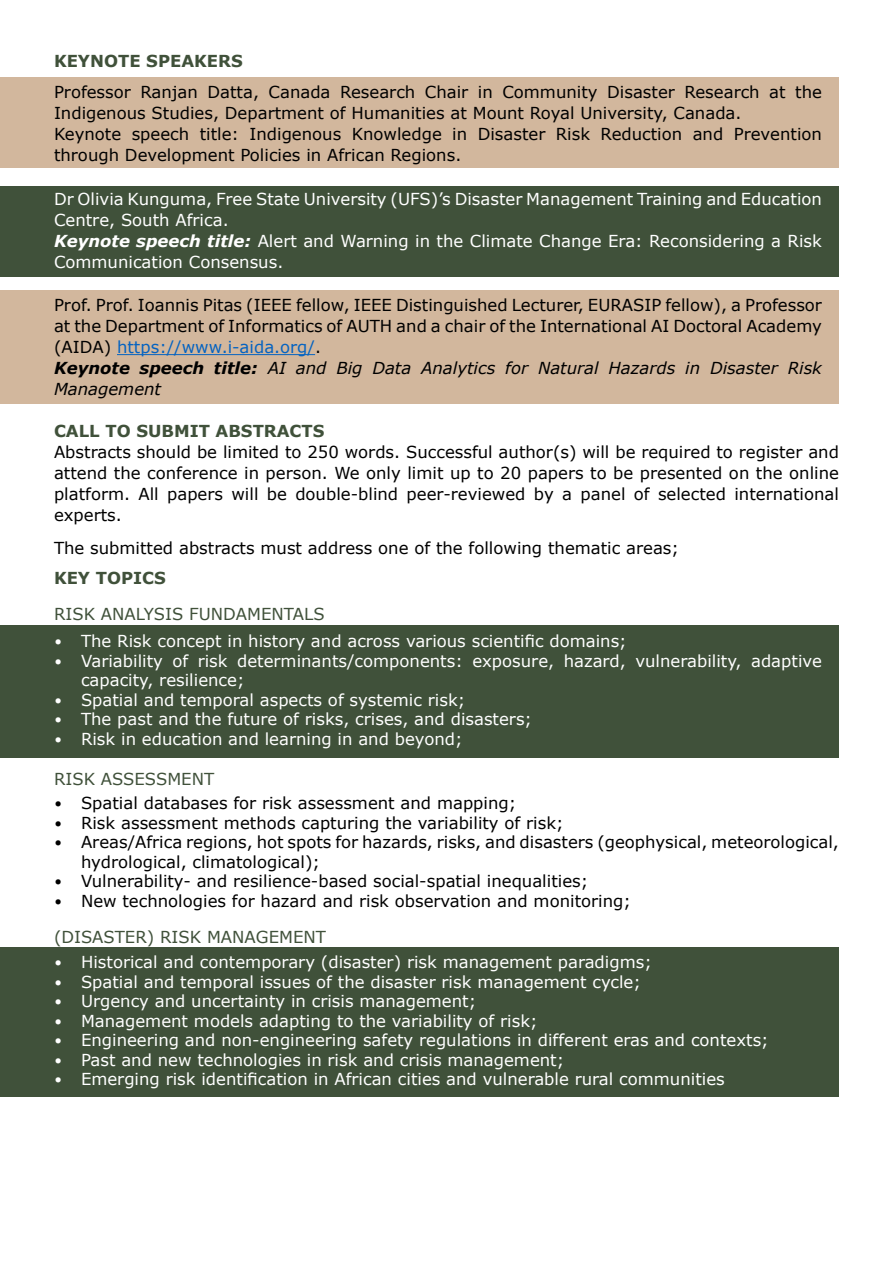
<style>
.page{position:relative;width:893px;height:1263px;background:#fff}
.page>*{position:absolute;margin:0;border:0;box-sizing:border-box;transform-origin:0 0}
.t1{font:16.5px/21px "Verdana";color:#000}
.t2{font:16.5px/21px "Verdana";color:#fff}
.t3{font:700 16.5px "Verdana";color:#40513a}
.t4{font:16.5px "Verdana";color:#40513a}
.s1{font-weight:700;font-style:italic}
.s2{color:#0563c1}
.s3{font-style:italic}
.s4{font-family:"Calibri"}
.s5{color:#40513a}
</style>
<div class="page">
<div style="left:0;top:947px;width:839px;height:150px;background:#40513a"></div>
<div style="left:0;top:625px;width:839px;height:133px;background:#40513a"></div>
<div style="left:0;top:290px;width:839px;height:114px;background:#d2b79d"></div>
<div style="left:0;top:186px;width:839px;height:90px;background:#40513a"></div>
<div style="left:0;top:78px;width:839px;height:90px;background:#d2b79d"></div>
<hr style="left:117px;top:354px;width:198px;height:1px;background:#0563c1">
<p class="t3" style="left:54px;top:50px;width:190px">KEYNOTE SPEAKERS</p>
<p class="t1" style="left:54px;top:82px;width:769px">Professor Ranjan Datta, Canada Research Chair in Community Disaster Research at the Indigenous Studies, Department of Humanities at Mount Royal University, Canada.<br>Keynote speech title: Indigenous Knowledge in Disaster Risk Reduction and Prevention through Development Policies in African Regions.</p>
<p class="t2" style="left:54px;top:188px;width:769px">Dr Olivia Kunguma, Free State University (UFS)’s Disaster Management Training and Education Centre, South Africa.<br><span class="s1">Keynote speech title:</span> Alert and Warning in the Climate Change Era: Reconsidering a Risk Communication Consensus.</p>
<p class="t1" style="left:54px;top:295px;width:769px">Prof. Prof. Ioannis Pitas (IEEE fellow, IEEE Distinguished Lecturer, EURASIP fellow), a Professor at the Department of Informatics of AUTH and a chair of the International AI Doctoral Academy (AIDA) <span class="s2">https://www.i-aida.org/</span>.<br><span class="s1">Keynote speech title:</span> <span class="s3">AI and Big Data Analytics for Natural Hazards in Disaster Risk Management</span></p>
<p class="t3" style="left:54px;top:420px;width:272px">CALL TO SUBMIT ABSTRACTS</p>
<p class="t1" style="left:54px;top:442px;width:786px;text-align:justify">Abstracts should be limited to 250 words. Successful author(s) will be required to register and attend the conference in person. We only limit up to 20 papers to be presented on the online platform. All papers will be double-blind peer-reviewed by a panel of selected international experts.</p>
<p class="t1" style="left:54px;top:538px;width:626px">The submitted abstracts must address one of the following thematic areas;</p>
<p class="t3" style="left:54px;top:567px;width:113px">KEY TOPICS</p>
<p class="t4" style="left:54px;top:604px;width:272px">RISK ANALYSIS FUNDAMENTALS</p>
<p class="t2" style="left:54px;top:631px;width:574px"><span class="s4">•</span> The Risk concept in history and across various scientific domains;</p>
<p class="t2" style="left:81px;top:651px;width:742px;line-height:19.5px;text-indent:-27px"><span class="s4">•</span> Variability of risk determinants/components: exposure, hazard, vulnerability, adaptive capacity, resilience;</p>
<p class="t2" style="left:54px;top:689px;width:413px"><span class="s4">•</span> Spatial and temporal aspects of systemic risk;</p>
<p class="t2" style="left:54px;top:709px;width:480px"><span class="s4">•</span> The past and the future of risks, crises, and disasters;</p>
<p class="t2" style="left:54px;top:728px;width:410px"><span class="s4">•</span> Risk in education and learning in and beyond;</p>
<p class="t4" style="left:54px;top:769px;width:162px">RISK ASSESSMENT</p>
<p class="t1" style="left:54px;top:793px;width:464px"><span class="s4">•</span> Spatial databases for risk assessment and mapping;</p>
<p class="t1" style="left:54px;top:812px;width:511px"><span class="s4">•</span> Risk assessment methods capturing the variability of risk;</p>
<p class="t1" style="left:81px;top:833px;width:759px;line-height:19.5px;text-indent:-27px"><span class="s4">•</span> Areas/Africa regions, hot spots for hazards, risks, and disasters (geophysical, meteorological, hydrological, climatological);</p>
<p class="t1" style="left:54px;top:871px;width:536px"><span class="s4">•</span> Vulnerability- and resilience-based social-spatial inequalities;</p>
<p class="t1" style="left:54px;top:883px;width:578px;line-height:36px"><span class="s4">•</span> New technologies for hazard and risk observation and monitoring; <span class="s5">(DISASTER) RISK MANAGEMENT</span></p>
<p class="t2" style="left:54px;top:952px;width:599px"><span class="s4">•</span> Historical and contemporary (disaster) risk management paradigms;</p>
<p class="t2" style="left:54px;top:971px;width:588px"><span class="s4">•</span> Spatial and temporal issues of the disaster risk management cycle;</p>
<p class="t2" style="left:54px;top:991px;width:424px"><span class="s4">•</span> Urgency and uncertainty in crisis management;</p>
<p class="t2" style="left:54px;top:1010px;width:485px"><span class="s4">•</span> Management models adapting to the variability of risk;</p>
<p class="t2" style="left:54px;top:1030px;width:716px"><span class="s4">•</span> Engineering and non-engineering safety regulations in different eras and contexts;</p>
<p class="t2" style="left:54px;top:1049px;width:512px"><span class="s4">•</span> Past and new technologies in risk and crisis management;</p>
<p class="t2" style="left:54px;top:1069px;width:672px"><span class="s4">•</span> Emerging risk identification in African cities and vulnerable rural communities</p>
</div>
